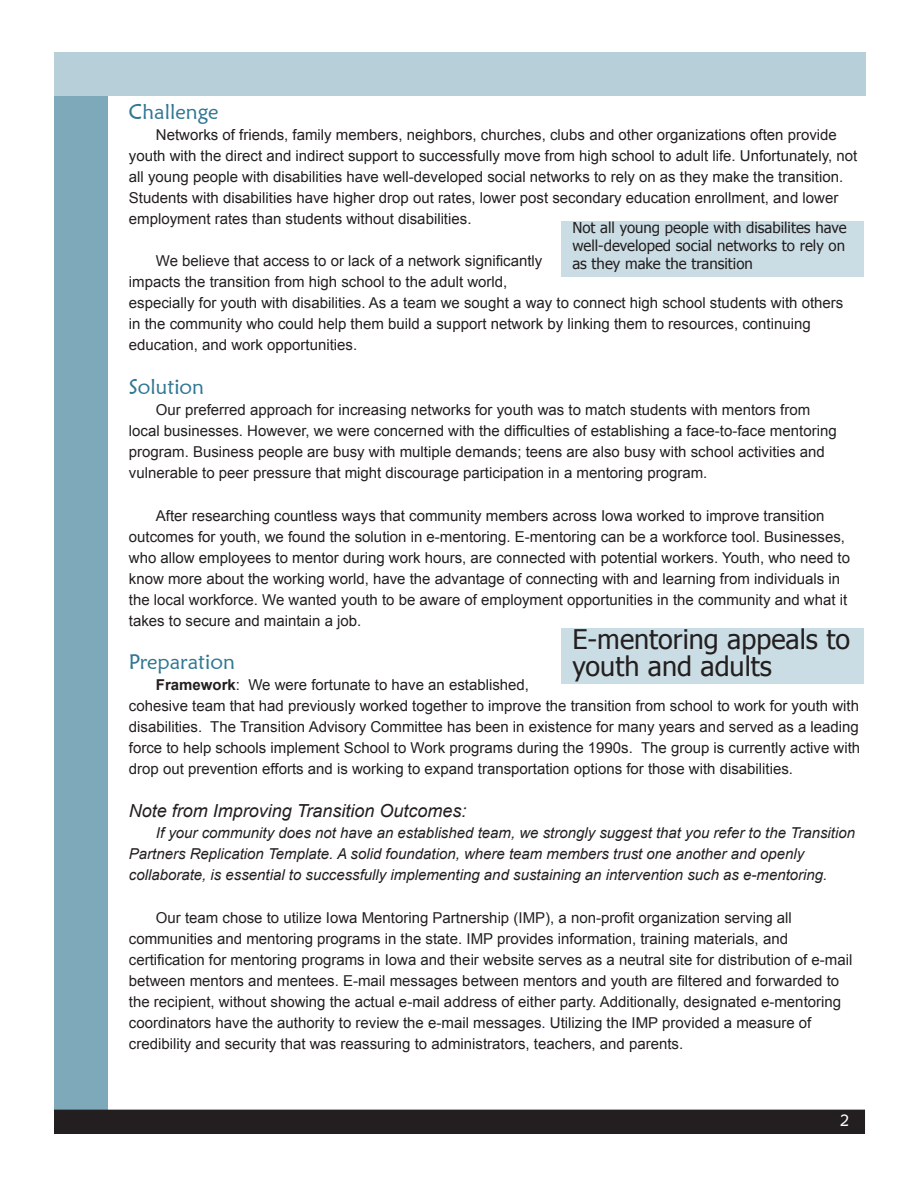
<style>
.page{position:relative;width:918px;height:1188px;background:#fff}
.page>*{position:absolute;margin:0;border:0;box-sizing:border-box;transform-origin:0 0}
.t1{font:27px/27px "Tahoma";color:#231f20}
.Subhead_2{font:21px "Maiandra GD";color:#307793}
.t2{font:italic 18px "Arial";color:#231f20}
.t3{font:16.5px "Maiandra GD";color:#fff}
.Body{font:15px/21px "Arial";color:#231f20}
.Body-2{font:italic 15px/21px "Arial";color:#231f20}
.t4{font:15px/18px "Tahoma";color:#231f20;text-align:justify}
.s1{font-weight:700}
.s2{color:#00f}
</style>
<div class="page">
<div style="left:55px;top:55px;width:52px;height:1078px;background:#7da9bb"></div>
<div style="left:54px;top:54px;width:54px;height:1080px;border:2px solid #7da9bb"></div>
<div style="left:55px;top:1110px;width:809px;height:23px;background:#231f20"></div>
<div style="left:54px;top:1110px;width:811px;height:24px;border:2px solid #231f20"></div>
<div style="left:54px;top:52px;width:812px;height:44px;background:#b7cfd9"></div>
<div style="left:562px;top:221px;width:302px;height:55px;background:#cbdde4"></div>
<div style="left:562px;top:629px;width:302px;height:55px;background:#cbdde4"></div>
<p class="Subhead_2" style="left:129px;top:99px;width:91px">Challenge</p>
<p class="Body" style="left:129px;top:125px;width:730px;text-indent:27px">Networks of friends, family members, neighbors, churches, clubs and other organizations often provide youth with the direct and indirect support to successfully move from high school to adult life. Unfortunately, not all young people with disabilities have well-developed social networks to rely on as they make the transition.<br>Students with disabilities have higher drop out rates, lower post secondary education enrollment, and lower employment rates than students without disabilities.</p>
<p class="Body" style="left:129px;top:251px;width:716px;text-indent:27px">We believe that access to or lack of a network significantly<br>impacts the transition from high school to the adult world,<br>especially for youth with disabilities. As a team we sought a way to connect high school students with others in the community who could help them build a support network by linking them to resources, continuing education, and work opportunities.</p>
<p class="Subhead_2" style="left:129px;top:374px;width:77px">Solution</p>
<p class="Body" style="left:129px;top:399px;width:709px;text-indent:27px">Our preferred approach for increasing networks for youth was to match students with mentors from local businesses. However, we were concerned with the difficulties of establishing a face-to-face mentoring program. Business people are busy with multiple demands; teens are also busy with school activities and vulnerable to peer pressure that might discourage participation in a mentoring program.</p>
<p class="Body" style="left:129px;top:505px;width:723px;text-indent:27px">After researching countless ways that community members across Iowa worked to improve transition outcomes for youth, we found the solution in e-mentoring. E-mentoring can be a workforce tool. Businesses, who allow employees to mentor during work hours, are connected with potential workers. Youth, who need to know more about the working world, have the advantage of connecting with and learning from individuals in the local workforce. We wanted youth to be aware of employment opportunities in the community and what it takes to secure and maintain a job.</p>
<p class="Subhead_2" style="left:129px;top:649px;width:108px">Preparation</p>
<p class="Body" style="left:129px;top:675px;width:733px;text-indent:27px"><span class="s1">Framework</span>: We were fortunate to have an established,<br>cohesive team that had previously worked together to improve the transition from school to work for youth with disabilities. The Transition Advisory Committee has been in existence for many years and served as a leading force to help schools implement School to Work programs during the 1990s. The group is currently active with drop out prevention efforts and is working to expand transportation options for those with disabilities.</p>
<p class="t2" style="left:129px;top:799px;width:339px">Note from Improving Transition Outcomes:</p>
<p class="Body-2" style="left:129px;top:823px;width:728px;text-indent:27px">If your community does not have an established team, we strongly suggest that you refer to the Transition<br>Partners Replication Template. A solid foundation, where team members trust one another and openly collaborate, is essential to successfully implementing and sustaining an intervention such as e-mentoring.</p>
<p class="Body" style="left:129px;top:907px;width:725px;text-indent:27px">Our team chose to utilize Iowa Mentoring Partnership (IMP), a non-profit organization serving all communities and mentoring programs in the state. IMP provides information, training materials, and certification for mentoring programs in Iowa and their website serves as a neutral site for distribution of e-mail between mentors and mentees. E-mail messages between mentors and youth are filtered and forwarded to the recipient, without showing the actual e-mail address of either party. Additionally, designated e-mentoring coordinators have the authority to review the e-mail messages<span class="s2">.</span> Utilizing the IMP provided a measure of credibility and security that was reassuring to administrators, teachers, and parents.</p>
<p class="t4" style="left:572px;top:217px;width:276px">Not all young people with disabilites have well-developed social networks to rely on as they make the transition</p>
<p class="t1" style="left:572px;top:625px;width:279px">E-mentoring appeals to youth and adults</p>
<p class="t3" style="left:840px;top:1110px;width:11px">2</p>
</div>
